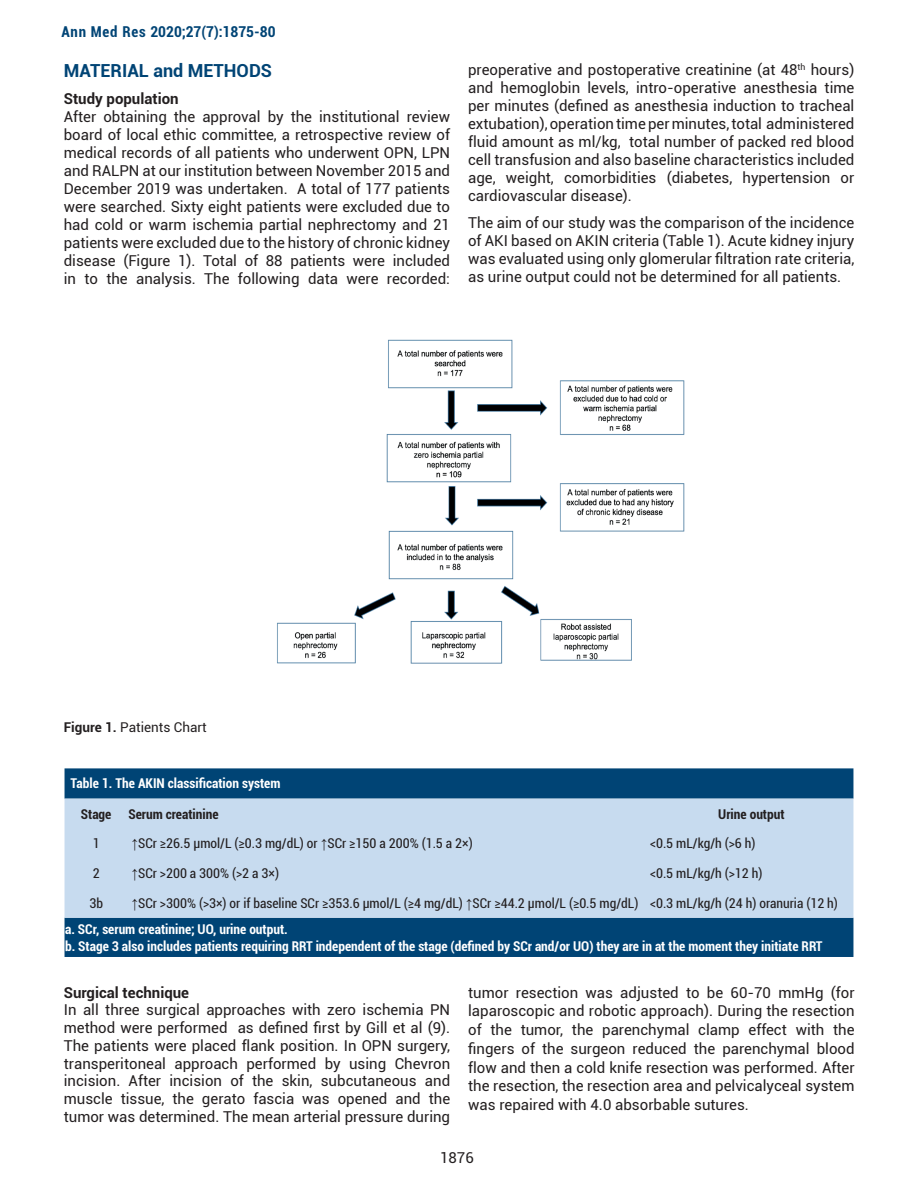
<style>
.page{position:relative;width:918px;height:1188px;background:#fff}
.page>*{position:absolute;margin:0;border:0;box-sizing:border-box;transform-origin:0 0}
.t1{font:700 18px "Roboto";color:#004475}
.t2{font:15px/18px "Roboto";color:#231f20;text-align:justify}
.t3{font:700 15px "Roboto";color:#231f20}
.t4{font:700 condensed 15px "Roboto";color:#004475}
.t5{font:condensed 13.5px/26.4px "Roboto";color:#231f20}
.t6{font:700 condensed 13.5px "Roboto";color:#fff}
.t7{font:700 condensed 13.5px "Roboto";color:#231f20}
.t8{font:13.5px "Roboto";color:#231f20}
.s1{font-weight:700}
.s2{font-family:"Times New Roman";font-stretch:normal}
.s3{font-weight:700;color:#fff}
</style>
<div class="page">
<img style="left:277px;top:339px;width:408px;height:325px">
<div style="left:65px;top:768px;width:788px;height:189px;background:#004475"></div>
<div style="left:65px;top:799px;width:788px;height:119px;background:#c7dbef"></div>
<p class="t4" style="left:61px;top:21px;width:216px">Ann Med Res 2020;27(7):1875-80</p>
<p class="t1" style="left:64px;top:58px;width:210px">MATERIAL and METHODS</p>
<p class="t3" style="left:64px;top:88px;width:116px">Study population</p>
<p class="t2" style="left:64px;top:107px;width:388px">After obtaining the approval by the institutional review board of local ethic committee, a retrospective review of medical records of all patients who underwent OPN, LPN and RALPN at our institution between November 2015 and December 2019 was undertaken. A total of 177 patients were searched. Sixty eight patients were excluded due to had cold or warm ischemia partial nephrectomy and 21 patients were excluded due to the history of chronic kidney disease (Figure 1). Total of 88 patients were included in to the analysis. The following data were recorded:</p>
<p class="t2" style="left:468px;top:60px;width:388px">preoperative and postoperative creatinine (at 48<sup>th</sup> hours) and hemoglobin levels, intro-operative anesthesia time per minutes (defined as anesthesia induction to tracheal extubation), operation time per minutes, total administered fluid amount as ml/kg, total number of packed red blood cell transfusion and also baseline characteristics included age, weight, comorbidities (diabetes, hypertension or cardiovascular disease).</p>
<p class="t2" style="left:468px;top:213px;width:388px">The aim of our study was the comparison of the incidence of AKI based on AKIN criteria (Table 1). Acute kidney injury was evaluated using only glomerular filtration rate criteria, as urine output could not be determined for all patients.</p>
<p class="t8" style="left:64px;top:718px;width:145px"><span class="s1">Figure 1.</span> Patients Chart</p>
<p class="t6" style="left:71px;top:774px;width:211px">Table 1. The AKIN classification system</p>
<p class="t7" style="left:81px;top:804px;width:32px">Stage</p>
<p class="t7" style="left:128px;top:804px;width:92px">Serum creatinine</p>
<p class="t7" style="left:718px;top:804px;width:68px">Urine output</p>
<p class="t5" style="left:93px;top:830px;width:8px">1</p>
<p class="t5" style="left:128px;top:830px;width:346px">↑ <span class="s2">↑</span>SCr ≥26.5 μmol/L (≥0.3 mg/dL) or <span class="s2">↑</span>SCr ≥150 a 200% (1.5 a 2×)</p>
<p class="t5" style="left:650px;top:830px;width:107px">&lt;0.5 mL/kg/h (&gt;6 h)</p>
<p class="t5" style="left:93px;top:860px;width:8px">2</p>
<p class="t5" style="left:128px;top:860px;width:152px">↑ <span class="s2">↑</span>SCr &gt;200 a 300% (&gt;2 a 3×)</p>
<p class="t5" style="left:650px;top:860px;width:114px">&lt;0.5 mL/kg/h (&gt;12 h)</p>
<p class="t5" style="left:89px;top:889px;width:15px">3b</p>
<p class="t5" style="left:65px;top:889px;width:774px;text-indent:63px">↑ <span class="s2">↑</span>SCr &gt;300% (&gt;3×) or if baseline SCr ≥353.6 μmol/L (≥4 mg/dL) <span class="s2">↑</span>SCr ≥44.2 μmol/L (≥0.5 mg/dL) &lt;0.3 mL/kg/h (24 h) oranuria (12 h) <span class="s3">a. SCr, serum creatinine; UO, urine output.</span></p>
<p class="t6" style="left:65px;top:936px;width:759px">b. Stage 3 also includes patients requiring RRT independent of the stage (defined by SCr and/or UO) they are in at the moment they initiate RRT</p>
<p class="t3" style="left:64px;top:982px;width:127px">Surgical technique</p>
<p class="t2" style="left:64px;top:1001px;width:388px">In all three surgical approaches with zero ischemia PN method were performed as defined first by Gill et al (9).<br>The patients were placed flank position. In OPN surgery, transperitoneal approach performed by using Chevron incision. After incision of the skin, subcutaneous and muscle tissue, the gerato fascia was opened and the tumor was determined. The mean arterial pressure during</p>
<p class="t2" style="left:468px;top:982px;width:388px;line-height:18.8px">tumor resection was adjusted to be 60-70 mmHg (for laparoscopic and robotic approach). During the resection of the tumor, the parenchymal clamp effect with the fingers of the surgeon reduced the parenchymal blood flow and then a cold knife resection was performed. After the resection, the resection area and pelvicalyceal system was repaired with 4.0 absorbable sutures.</p>
<p class="t2" style="left:440px;top:1148px;width:35px">1876</p>
</div>
